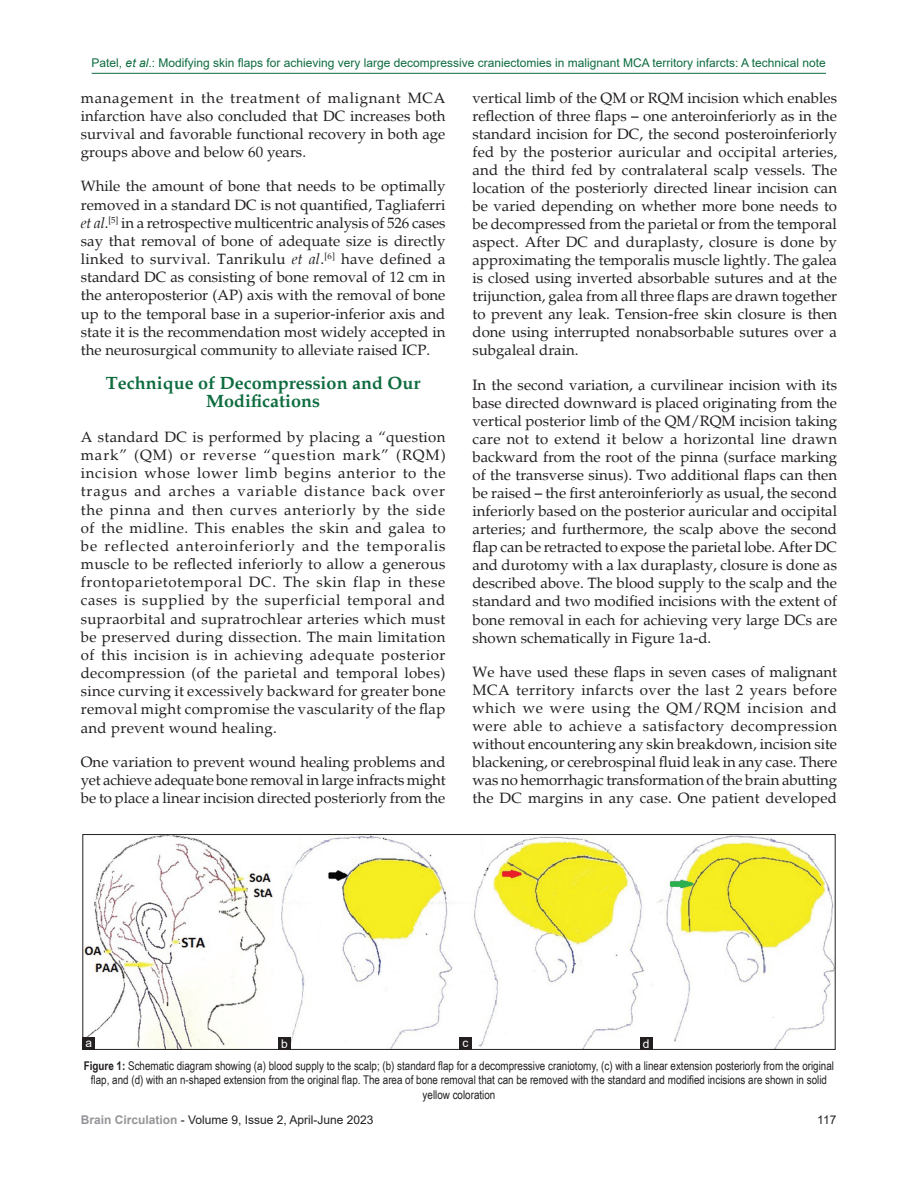
<style>
.page{position:relative;width:918px;height:1188px;background:#fff}
.page>*{position:absolute;margin:0;border:0;box-sizing:border-box;transform-origin:0 0}
.t1{font:700 18px/18.1px "Palatino";color:#0e6c3f;text-align:center}
.TX{font:15px/18px "Palatino";color:#231f20;text-align:justify}
.FGC{font:12px/14.4px "Arial Narrow";color:#231f20;text-align:center}
.t2{font:12px "Arial";color:#0e6c3f}
.t3{font:12px "Arial";color:#231f20}
.LABEL{font:12px "Arial";color:#fff}
.s1{font-style:italic}
.s2{font-weight:700}
.s3{font-weight:700;color:#939598}
</style>
<div class="page">
<hr style="left:92px;top:73px;width:734px;height:1px;background:#0e6c3f">
<img style="left:85px;top:836px;width:748px;height:212px">
<div style="left:83px;top:834px;width:752px;height:216px;border:1px solid #231f20"></div>
<div style="left:640px;top:1037px;width:13px;height:13px;background:#231f20"></div>
<div style="left:459px;top:1037px;width:13px;height:13px;background:#231f20"></div>
<div style="left:278px;top:1037px;width:13px;height:13px;background:#231f20"></div>
<div style="left:83px;top:1037px;width:12px;height:13px;background:#231f20"></div>
<p class="t2" style="left:92px;top:55px;width:736px">Patel, <span class="s1">et al</span>.: Modifying skin flaps for achieving very large decompressive craniectomies in malignant MCA territory infarcts: A technical note</p>
<p class="TX" style="left:81px;top:89px;width:366px">management in the treatment of malignant MCA infarction have also concluded that DC increases both survival and favorable functional recovery in both age groups above and below 60 years.</p>
<p class="TX" style="left:81px;top:178px;width:366px">While the amount of bone that needs to be optimally removed in a standard DC is not quantified, Tagliaferri <span class="s1">et al</span>.<sup>[5]</sup> in a retrospective multicentric analysis of 526 cases say that removal of bone of adequate size is directly linked to survival. Tanrikulu <span class="s1">et al</span>.<sup>[6]</sup> have defined a standard DC as consisting of bone removal of 12 cm in the anteroposterior (AP) axis with the removal of bone up to the temporal base in a superior‑inferior axis and state it is the recommendation most widely accepted in the neurosurgical community to alleviate raised ICP.</p>
<h1 class="t1" style="left:106px;top:374px;width:316px">Technique of Decompression and Our<br>Modifications</h1>
<p class="TX" style="left:81px;top:428px;width:366px">A standard DC is performed by placing a “question mark” (QM) or reverse “question mark” (RQM) incision whose lower limb begins anterior to the tragus and arches a variable distance back over the pinna and then curves anteriorly by the side of the midline. This enables the skin and galea to be reflected anteroinferiorly and the temporalis muscle to be reflected inferiorly to allow a generous frontoparietotemporal DC. The skin flap in these cases is supplied by the superficial temporal and supraorbital and supratrochlear arteries which must be preserved during dissection. The main limitation of this incision is in achieving adequate posterior decompression (of the parietal and temporal lobes) since curving it excessively backward for greater bone removal might compromise the vascularity of the flap and prevent wound healing.</p>
<p class="TX" style="left:81px;top:753px;width:366px">One variation to prevent wound healing problems and yet achieve adequate bone removal in large infracts might be to place a linear incision directed posteriorly from the</p>
<p class="TX" style="left:472px;top:89px;width:366px">vertical limb of the QM or RQM incision which enables reflection of three flaps – one anteroinferiorly as in the standard incision for DC, the second posteroinferiorly fed by the posterior auricular and occipital arteries, and the third fed by contralateral scalp vessels. The location of the posteriorly directed linear incision can be varied depending on whether more bone needs to be decompressed from the parietal or from the temporal aspect. After DC and duraplasty, closure is done by approximating the temporalis muscle lightly. The galea is closed using inverted absorbable sutures and at the trijunction, galea from all three flaps are drawn together to prevent any leak. Tension‑free skin closure is then done using interrupted nonabsorbable sutures over a subgaleal drain.</p>
<p class="TX" style="left:472px;top:376px;width:366px">In the second variation, a curvilinear incision with its base directed downward is placed originating from the vertical posterior limb of the QM/RQM incision taking care not to extend it below a horizontal line drawn backward from the root of the pinna (surface marking of the transverse sinus). Two additional flaps can then be raised – the first anteroinferiorly as usual, the second inferiorly based on the posterior auricular and occipital arteries; and furthermore, the scalp above the second flap can be retracted to expose the parietal lobe. After DC and durotomy with a lax duraplasty, closure is done as described above. The blood supply to the scalp and the standard and two modified incisions with the extent of bone removal in each for achieving very large DCs are shown schematically in Figure 1a‑d.</p>
<p class="TX" style="left:472px;top:663px;width:366px">We have used these flaps in seven cases of malignant MCA territory infarcts over the last 2 years before which we were using the QM/RQM incision and were able to achieve a satisfactory decompression without encountering any skin breakdown, incision site blackening, or cerebrospinal fluid leak in any case. There was no hemorrhagic transformation of the brain abutting the DC margins in any case. One patient developed</p>
<p class="LABEL" style="left:86px;top:1034px;width:8px">a</p>
<p class="LABEL" style="left:281px;top:1035px;width:8px">b</p>
<p class="LABEL" style="left:462px;top:1034px;width:7px">c</p>
<p class="LABEL" style="left:643px;top:1035px;width:8px">d</p>
<p class="FGC" style="left:84px;top:1058px;width:752px"><span class="s2">Figure 1:</span> Schematic diagram showing (a) blood supply to the scalp; (b) standard flap for a decompressive craniotomy, (c) with a linear extension posteriorly from the original flap, and (d) with an n‑shaped extension from the original flap. The area of bone removal that can be removed with the standard and modified incisions are shown in solid yellow coloration</p>
<p class="t3" style="left:81px;top:1111px;width:294px"><span class="s3">Brain Circulation</span> - Volume 9, Issue 2, April‑June 2023</p>
<p class="t3" style="left:817px;top:1111px;width:21px">117</p>
</div>
